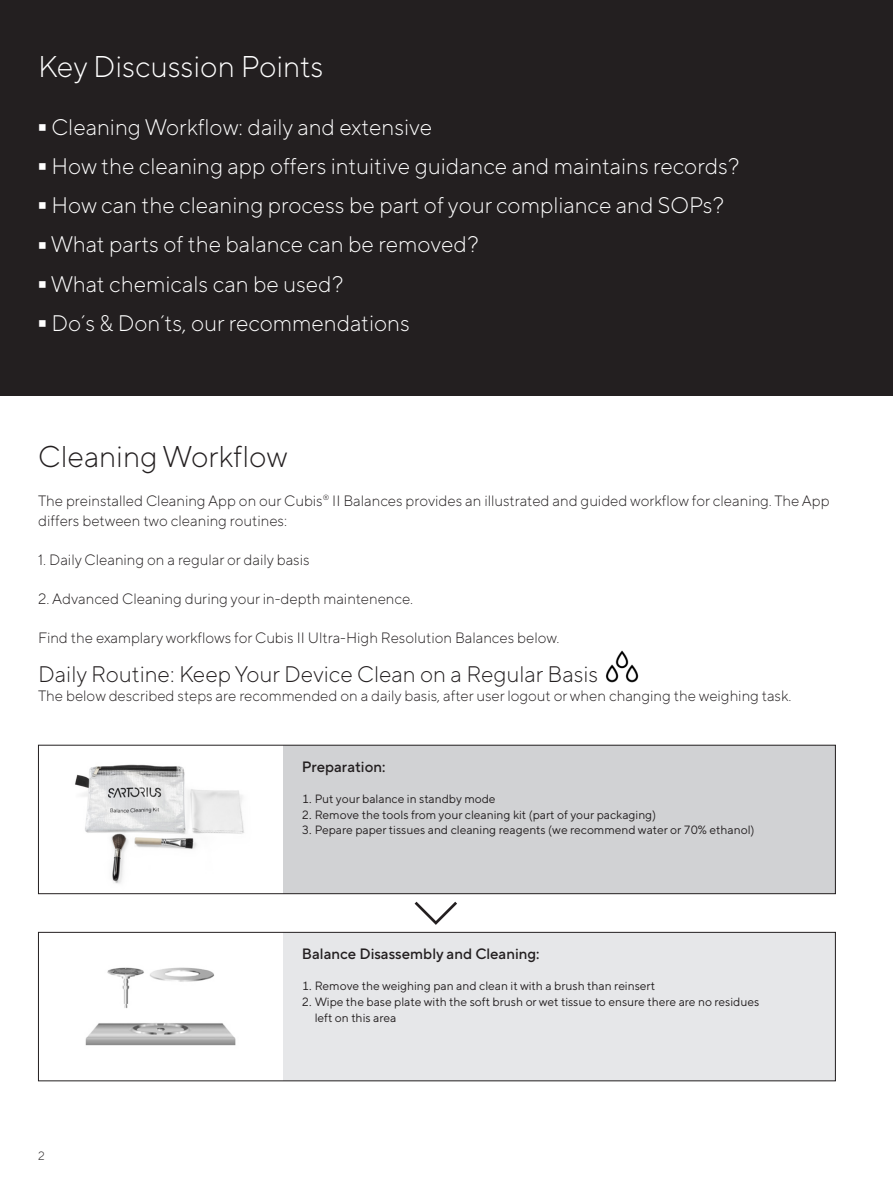
<style>
.page{position:relative;width:893px;height:1191px;background:#fff}
.page>*{position:absolute;margin:0;border:0;box-sizing:border-box;transform-origin:0 0}
.t1{font:300 146.25px "TT Norms Pro";color:#fff;scale:.15 1}
.t2{font:300 30px "TT Norms Pro";color:#fff}
.t3{font:300 30px "TT Norms Pro";color:#231f20}
.t4{font:300 22.5px "TT Norms Pro";color:#fff}
.t5{font:300 22.5px "TT Norms Pro";color:#231f20}
.t6{font:300 15px/19.5px "TT Norms Pro";color:#231f20}
.t7{font:500 15px "TT Norms Pro";color:#231f20}
.t8{font:12px/15.6px "TT Norms Pro";color:#231f20}
.t9{font:300 12px "TT Norms Pro";color:#231f20}
</style>
<div class="page">
<div style="left:0;top:0;width:893px;height:395px;background:#231f20"></div>
<hr style="left:892px;top:0;width:1px;height:1191px;background:#fff101">
<img style="left:85px;top:967px;width:151px;height:79px">
<img style="left:75px;top:764px;width:169px;height:120px">
<div style="left:283px;top:745px;width:553px;height:149px;background:#d1d2d4"></div>
<img style="left:605px;top:650px;width:34px;height:33px">
<div style="left:283px;top:932px;width:553px;height:149px;background:#e6e7e9"></div>
<svg style="left:415px;top:901px;width:42px;height:24px"></svg>
<div style="left:38px;top:745px;width:798px;height:149px;border:1px solid #231f20"></div>
<div style="left:38px;top:932px;width:798px;height:149px;border:1px solid #231f20"></div>
<h2 class="t2" style="left:38px;top:45px;width:287px">Key Discussion Points</h2>
<h1 class="t1" style="left:38px;top:15px;width:59px">-</h1>
<h3 class="t4" style="left:51px;top:111px;width:382px">Cleaning Workflow: daily and extensive</h3>
<h1 class="t1" style="left:38px;top:54px;width:59px">-</h1>
<h3 class="t4" style="left:51px;top:150px;width:689px">How the cleaning app offers intuitive guidance and maintains records?</h3>
<h1 class="t1" style="left:38px;top:93px;width:59px">-</h1>
<h3 class="t4" style="left:51px;top:189px;width:674px">How can the cleaning process be part of your compliance and SOPs?</h3>
<h1 class="t1" style="left:38px;top:132px;width:59px">-</h1>
<h3 class="t4" style="left:51px;top:228px;width:429px">What parts of the balance can be removed?</h3>
<h1 class="t1" style="left:38px;top:171px;width:59px">-</h1>
<h3 class="t4" style="left:51px;top:267px;width:294px">What chemicals can be used?</h3>
<h1 class="t1" style="left:38px;top:210px;width:59px">-</h1>
<h3 class="t4" style="left:51px;top:306px;width:360px">Do´s &amp; Don´ts, our recommendations</h3>
<h2 class="t3" style="left:38px;top:435px;width:251px">Cleaning Workflow</h2>
<p class="t6" style="left:38px;top:490px;width:793px">The preinstalled Cleaning App on our Cubis<sup>®</sup> II Balances provides an illustrated and guided workflow for cleaning. The App differs between two cleaning routines:</p>
<p class="t6" style="left:38px;top:548px;width:273px">1. Daily Cleaning on a regular or daily basis</p>
<p class="t6" style="left:38px;top:587px;width:376px">2. Advanced Cleaning during your in-depth maintenence.</p>
<p class="t6" style="left:38px;top:626px;width:523px">Find the examplary workflows for Cubis II Ultra-High Resolution Balances below.</p>
<h3 class="t5" style="left:38px;top:657px;width:561px">Daily Routine: Keep Your Device Clean on a Regular Basis</h3>
<p class="t6" style="left:38px;top:685px;width:755px">The below described steps are recommended on a daily basis, after user logout or when changing the weighing task.</p>
<p class="t7" style="left:302px;top:756px;width:85px">Preparation:</p>
<p class="t8" style="left:302px;top:790px;width:195px">1. Put your balance in standby mode</p>
<p class="t8" style="left:302px;top:806px;width:356px">2. Remove the tools from your cleaning kit (part of your packaging)</p>
<p class="t8" style="left:302px;top:821px;width:454px">3. Pepare paper tissues and cleaning reagents (we recommend water or 70% ethanol)</p>
<p class="t9" style="left:38px;top:1147px;width:8px">2</p>
<p class="t7" style="left:302px;top:943px;width:239px">Balance Disassembly and Cleaning:</p>
<p class="t8" style="left:302px;top:977px;width:355px">1. Remove the weighing pan and clean it with a brush than reinsert</p>
<p class="t8" style="left:315px;top:993px;width:446px;text-indent:-13px">2. Wipe the base plate with the soft brush or wet tissue to ensure there are no residues left on this area</p>
</div>
